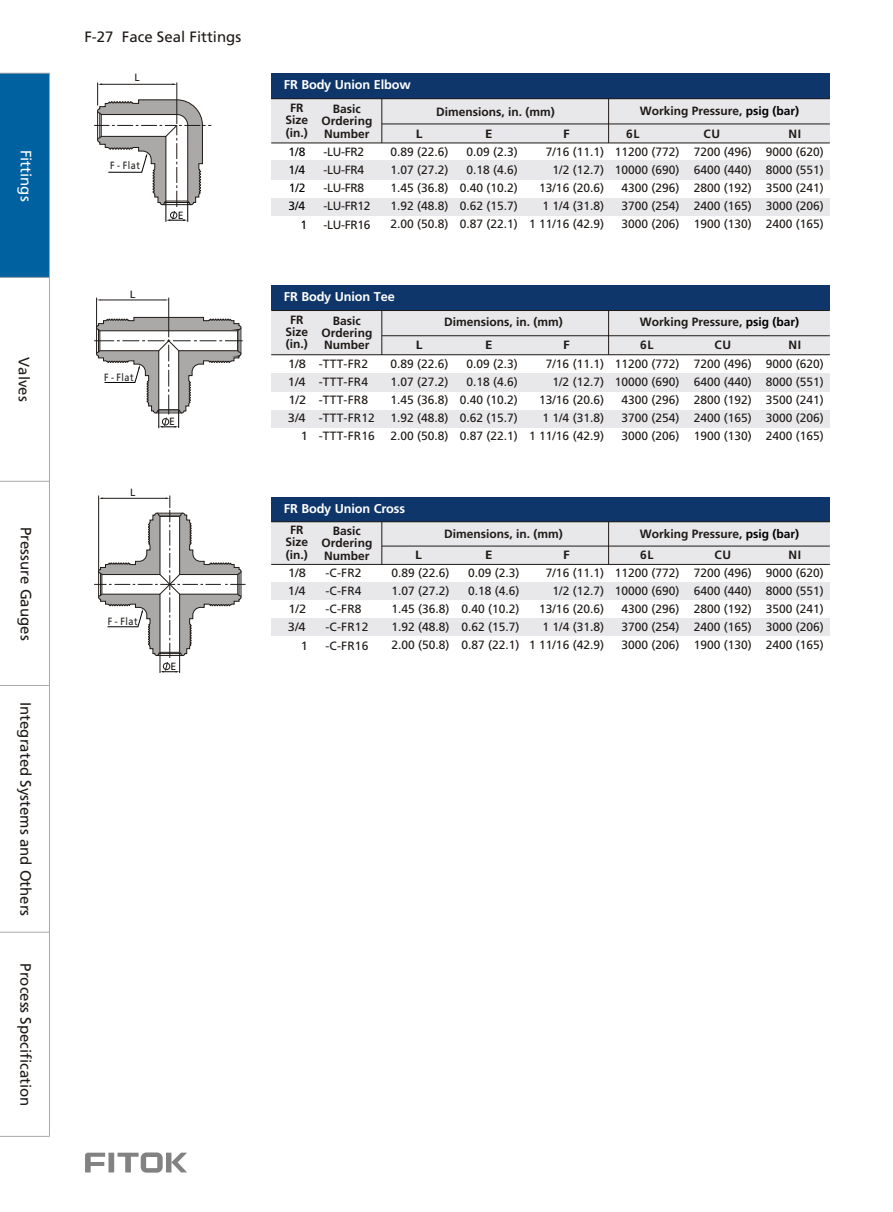
<style>
.page{position:relative;width:893px;height:1212px;background:#fff}
.page>*{position:absolute;margin:0;border:0;box-sizing:border-box;transform-origin:0 0}
.t1{font:15px "Frutiger CE";color:#1f1a17}
.t2{font:15px "Frutiger CE";color:#fff}
.t3{font:300 12.75px "Frutiger CE";letter-spacing:-.015em;color:#fff}
.t4{font:12px/18.1px "Frutiger CE";color:#1f1a17;text-align:justify}
.t5{font:300 12px/12.5px "Frutiger CE";color:#1f1a17;text-align:center}
.t6{font:12px/18.1px "Frutiger CE";letter-spacing:-.03em;color:#1f1a17}
.t7{font:12px/18.1px "Frutiger CE";color:#1f1a17;text-align:right;scale:1.07 1}
.t8{font:12px/18.1px "Frutiger CE";color:#000}
.t9{font:300 12px "Frutiger CE";color:#1f1a17;scale:1.11 1}
.t10{font:10.5px "Frutiger CE";letter-spacing:.055em;color:#1f1a17;scale:.86 1}
.t11{font:10.5px "Frutiger CE";letter-spacing:.055em;color:#1f1a17}
.t12{font:10.5px "Frutiger CE";letter-spacing:.055em;color:#1f1a17;scale:1.07 1}
.s1{color:#000}
</style>
<div class="page">
<svg style="left:85px;top:1152px;width:102px;height:21px"></svg>
<svg style="left:94px;top:82px;width:117px;height:140px"></svg>
<svg style="left:94px;top:298px;width:149px;height:130px"></svg>
<svg style="left:94px;top:495px;width:152px;height:178px"></svg>
<div style="left:271px;top:99px;width:559px;height:44px;background:#e8e8eb"></div>
<div style="left:271px;top:73px;width:559px;height:26px;background:#0f366b"></div>
<div style="left:271px;top:198px;width:559px;height:18px;background:#e8e8eb"></div>
<hr style="left:271px;top:143px;width:559px;height:1px;background:#1f1a17">
<hr style="left:382px;top:124px;width:448px;height:1px;background:#1f1a17">
<hr style="left:381px;top:99px;width:1px;height:44px;background:#1f1a17">
<hr style="left:608px;top:99px;width:1px;height:44px;background:#1f1a17">
<div style="left:271px;top:161px;width:559px;height:19px;background:#e8e8eb"></div>
<hr style="left:271px;top:98px;width:559px;height:1px;background:#1f1a17">
<div style="left:271px;top:285px;width:559px;height:25px;background:#0f366b"></div>
<div style="left:271px;top:410px;width:559px;height:18px;background:#e8e8eb"></div>
<div style="left:271px;top:310px;width:559px;height:45px;background:#e8e8eb"></div>
<hr style="left:271px;top:354px;width:559px;height:1px;background:#1f1a17">
<hr style="left:382px;top:335px;width:448px;height:1px;background:#1f1a17">
<hr style="left:381px;top:310px;width:1px;height:45px;background:#1f1a17">
<hr style="left:608px;top:310px;width:1px;height:45px;background:#1f1a17">
<div style="left:271px;top:373px;width:559px;height:19px;background:#e8e8eb"></div>
<hr style="left:271px;top:310px;width:559px;height:1px;background:#1f1a17">
<div style="left:271px;top:522px;width:559px;height:42px;background:#e8e8eb"></div>
<div style="left:271px;top:497px;width:559px;height:25px;background:#0f366b"></div>
<div style="left:271px;top:582px;width:559px;height:18px;background:#e8e8eb"></div>
<div style="left:271px;top:619px;width:559px;height:17px;background:#e8e8eb"></div>
<hr style="left:271px;top:564px;width:559px;height:1px;background:#1f1a17">
<hr style="left:382px;top:546px;width:448px;height:1px;background:#1f1a17">
<hr style="left:381px;top:522px;width:1px;height:42px;background:#1f1a17">
<hr style="left:608px;top:522px;width:1px;height:42px;background:#1f1a17">
<hr style="left:271px;top:521px;width:559px;height:1px;background:#1f1a17">
<div style="left:0;top:73px;width:49px;height:204px;background:#0061a1"></div>
<hr style="left:0;top:481px;width:49px;height:1px;background:#aba8a8">
<hr style="left:0;top:685px;width:49px;height:1px;background:#aba8a8">
<hr style="left:0;top:277px;width:49px;height:1px;background:#aba8a8">
<hr style="left:0;top:73px;width:49px;height:1px;background:#aba8a8">
<hr style="left:49px;top:73px;width:1px;height:204px;background:#aba8a8">
<hr style="left:49px;top:481px;width:1px;height:204px;background:#aba8a8">
<hr style="left:49px;top:277px;width:1px;height:204px;background:#aba8a8">
<hr style="left:49px;top:685px;width:1px;height:247px;background:#aba8a8">
<hr style="left:0;top:932px;width:49px;height:1px;background:#aba8a8">
<hr style="left:0;top:1136px;width:49px;height:1px;background:#aba8a8">
<hr style="left:49px;top:932px;width:1px;height:204px;background:#aba8a8">
<p class="t2" style="left:32px;top:150px;width:53px;rotate:90deg">Fittings</p>
<p class="t1" style="left:30px;top:357px;width:46px;rotate:90deg">Valves</p>
<p class="t1" style="left:32px;top:527px;width:115px;rotate:90deg">Pressure Gauges</p>
<p class="t1" style="left:32px;top:702px;width:216px;rotate:90deg">Integrated Systems and Others</p>
<p class="t1" style="left:32px;top:963px;width:145px;rotate:90deg">Process Specification</p>
<p class="t1" style="left:84px;top:31px;width:158px">F-27 Face Seal Fittings</p>
<p class="t11" style="left:135px;top:73px;width:7px">L</p>
<p class="t10" style="left:110px;top:161px;width:36px">F - Flat</p>
<p class="t12" style="left:130px;top:290px;width:7px">L</p>
<p class="t10" style="left:104px;top:373px;width:36px">F - Flat</p>
<p class="t11" style="left:130px;top:488px;width:7px">L</p>
<p class="t11" style="left:178px;top:211px;width:7px">E</p>
<p class="t11" style="left:169px;top:418px;width:7px">E</p>
<p class="t10" style="left:108px;top:617px;width:36px">F - Flat</p>
<p class="t11" style="left:170px;top:662px;width:7px">E</p>
<p class="t3" style="left:284px;top:80px;width:128px">FR Body Union Elbow</p>
<p class="t5" style="left:286px;top:102px;width:24px">FR<br>Size (in.)</p>
<p class="t5" style="left:322px;top:103px;width:52px">Basic<br>Ordering<br>Number</p>
<p class="t5" style="left:436px;top:106px;width:120px">Dimensions, in. (mm)</p>
<p class="t5" style="left:640px;top:106px;width:161px">Working Pressure, <span class="s1">psig (bar)</span></p>
<p class="t9" style="left:416px;top:129px;width:7px">L</p>
<p class="t9" style="left:485px;top:129px;width:8px">E</p>
<p class="t9" style="left:563px;top:129px;width:7px">F</p>
<p class="t5" style="left:626px;top:128px;width:15px">6L</p>
<p class="t5" style="left:703px;top:128px;width:18px">CU</p>
<p class="t5" style="left:788px;top:128px;width:14px">NI</p>
<p class="t4" style="left:615px;top:143px;width:66px;text-align:center">11200 (772)<br>10000 (690)<br>4300 (296)<br>3700 (254)<br>3000 (206)</p>
<p class="t4" style="left:694px;top:143px;width:60px">7200 (496)<br>6400 (440)<br>2800 (192)<br>2400 (165)<br>1900 (130)</p>
<p class="t4" style="left:766px;top:143px;width:60px">9000 (620)<br>8000 (551)<br>3500 (241)<br>3000 (206)<br>2400 (165)</p>
<p class="t4" style="left:460px;top:143px;width:60px;text-align:center">0.09 (2.3)<br>0.18 (4.6)<br>0.40 (10.2)<br>0.62 (15.7)<br>0.87 (22.1)</p>
<p class="t4" style="left:529px;top:143px;width:76px;text-align:right">7/16 (11.1)<br>1/2 (12.7)<br>13/16 (20.6)<br>1 1/4 (31.8)<br>1 11/16 (42.9)</p>
<p class="t6" style="left:323px;top:144px;width:48px">-LU-FR2 -LU-FR4 -LU-FR8 -LU-FR12 -LU-FR16</p>
<p class="t4" style="left:390px;top:143px;width:60px">0.89 (22.6)<br>1.07 (27.2)<br>1.45 (36.8)<br>1.92 (48.8)<br>2.00 (50.8)</p>
<p class="t8" style="left:288px;top:144px;width:18px">1/8<br>1/4</p>
<p class="t8" style="left:288px;top:198px;width:18px">3/4</p>
<p class="t8" style="left:289px;top:180px;width:18px">1/2</p>
<p class="t8" style="left:300px;top:216px;width:8px">1</p>
<p class="t3" style="left:284px;top:292px;width:112px">FR Body Union Tee</p>
<p class="t5" style="left:290px;top:314px;width:15px">FR</p>
<p class="t5" style="left:444px;top:316px;width:120px">Dimensions, in. (mm)</p>
<p class="t5" style="left:640px;top:316px;width:161px">Working Pressure, <span class="s1">psig (bar)</span></p>
<p class="t5" style="left:286px;top:326px;width:24px;text-align:left">Size (in.)</p>
<p class="t5" style="left:322px;top:315px;width:52px">Basic<br>Ordering<br>Number</p>
<p class="t9" style="left:416px;top:340px;width:7px">L</p>
<p class="t9" style="left:485px;top:340px;width:8px">E</p>
<p class="t9" style="left:563px;top:340px;width:7px">F</p>
<p class="t5" style="left:640px;top:340px;width:15px">6L</p>
<p class="t5" style="left:714px;top:340px;width:18px">CU</p>
<p class="t5" style="left:788px;top:340px;width:14px">NI</p>
<p class="t4" style="left:390px;top:355px;width:60px">0.89 (22.6)<br>1.07 (27.2)<br>1.45 (36.8)<br>1.92 (48.8)<br>2.00 (50.8)</p>
<p class="t4" style="left:460px;top:355px;width:60px;text-align:center">0.09 (2.3)<br>0.18 (4.6)<br>0.40 (10.2)<br>0.62 (15.7)<br>0.87 (22.1)</p>
<p class="t4" style="left:529px;top:355px;width:76px;text-align:right">7/16 (11.1)<br>1/2 (12.7)<br>13/16 (20.6)<br>1 1/4 (31.8)<br>1 11/16 (42.9)</p>
<p class="t4" style="left:615px;top:355px;width:66px;text-align:center">11200 (772)<br>10000 (690)<br>4300 (296)<br>3700 (254)<br>3000 (206)</p>
<p class="t4" style="left:694px;top:355px;width:60px">7200 (496)<br>6400 (440)<br>2800 (192)<br>2400 (165)<br>1900 (130)</p>
<p class="t4" style="left:766px;top:355px;width:60px">9000 (620)<br>8000 (551)<br>3500 (241)<br>3000 (206)<br>2400 (165)</p>
<p class="t4" style="left:319px;top:355px;width:58px;text-align:left">-TTT-FR2 -TTT-FR4 -TTT-FR8 -TTT-FR12 -TTT-FR16</p>
<p class="t7" style="left:288px;top:356px;width:20px">1/8<br>1/4<br>1/2<br>3/4<br>1</p>
<p class="t3" style="left:284px;top:503px;width:123px">FR Body Union Cross</p>
<p class="t5" style="left:286px;top:524px;width:24px">FR<br>Size (in.)</p>
<p class="t5" style="left:322px;top:525px;width:52px">Basic<br>Ordering<br>Number</p>
<p class="t5" style="left:444px;top:529px;width:120px">Dimensions, in. (mm)</p>
<p class="t5" style="left:640px;top:528px;width:161px">Working Pressure, <span class="s1">psig (bar)</span></p>
<p class="t9" style="left:415px;top:550px;width:7px">L</p>
<p class="t9" style="left:485px;top:550px;width:8px">E</p>
<p class="t9" style="left:563px;top:550px;width:7px">F</p>
<p class="t5" style="left:640px;top:550px;width:15px">6L</p>
<p class="t5" style="left:714px;top:550px;width:18px">CU</p>
<p class="t5" style="left:788px;top:550px;width:14px">NI</p>
<p class="t4" style="left:615px;top:564px;width:66px;text-align:center">11200 (772)<br>10000 (690)<br>4300 (296)<br>3700 (254)<br>3000 (206)</p>
<p class="t4" style="left:694px;top:564px;width:60px">7200 (496)<br>6400 (440)<br>2800 (192)<br>2400 (165)<br>1900 (130)</p>
<p class="t4" style="left:766px;top:564px;width:60px">9000 (620)<br>8000 (551)<br>3500 (241)<br>3000 (206)<br>2400 (165)</p>
<p class="t4" style="left:391px;top:564px;width:60px">0.89 (22.6)<br>1.07 (27.2)<br>1.45 (36.8)<br>1.92 (48.8)<br>2.00 (50.8)</p>
<p class="t4" style="left:461px;top:564px;width:60px;text-align:center">0.09 (2.3)<br>0.18 (4.6)<br>0.40 (10.2)<br>0.62 (15.7)<br>0.87 (22.1)</p>
<p class="t4" style="left:529px;top:564px;width:76px;text-align:right">7/16 (11.1)<br>1/2 (12.7)<br>13/16 (20.6)<br>1 1/4 (31.8)<br>1 11/16 (42.9)</p>
<p class="t7" style="left:288px;top:565px;width:20px">1/8<br>1/4<br>1/2<br>3/4<br>1</p>
<p class="t4" style="left:325px;top:565px;width:44px;text-align:left">-C-FR2 -C-FR4 -C-FR8 -C-FR12 -C-FR16</p>
</div>
